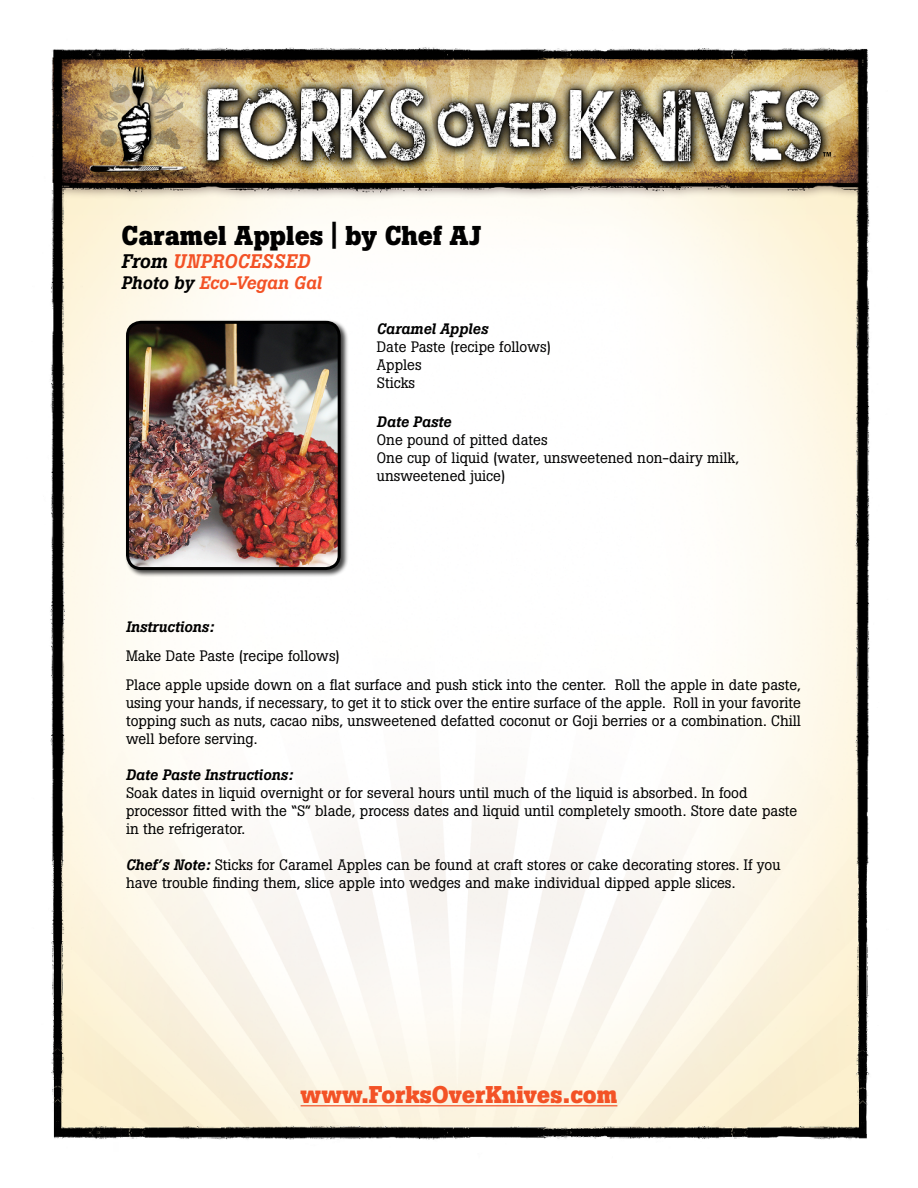
<style>
.page{position:relative;width:918px;height:1188px;background:#fff}
.page>*{position:absolute;margin:0;border:0;box-sizing:border-box;transform-origin:0 0}
.t1{font:700 27px "Boton";color:#000}
.t2{font:700 24px "Boton";color:#f35226}
.t3{font:italic 500 19.5px "Boton";letter-spacing:.02em;color:#f35226}
.t4{font:italic 500 18px "Boton";color:#f35226}
.t5{font:15px/18px "Boton";color:#000}
.t6{font:italic 500 15px "Boton";color:#000}
.s1{color:#000}
.s2{font-weight:500;font-style:italic}
</style>
<div class="page">
<img style="left:50px;top:47px;width:820px;height:1093px">
<hr style="left:301px;top:1105px;width:316px;height:1px;background:#f35226">
<div style="left:125px;top:320px;width:223px;height:258px;background:#000;opacity:.75"></div>
<img style="left:128px;top:322px;width:211px;height:247px">
<div style="left:126px;top:321px;width:215px;height:249px;border:3px solid #000;border-radius:13px"></div>
<h1 class="t1" style="left:122px;top:220px;width:361px">Caramel Apples | by Chef AJ</h1>
<h3 class="t3" style="left:122px;top:250px;width:190px"><span class="s1">From</span> UNPROCESSED</h3>
<p class="t4" style="left:122px;top:273px;width:202px"><span class="s1">Photo by</span> Eco-Vegan Gal</p>
<p class="t6" style="left:377px;top:320px;width:113px">Caramel Apples</p>
<p class="t5" style="left:377px;top:337px;width:176px">Date Paste (recipe follows)<br>Apples<br>Sticks</p>
<p class="t6" style="left:377px;top:413px;width:76px">Date Paste</p>
<p class="t5" style="left:377px;top:431px;width:364px">One pound of pitted dates<br>One cup of liquid (water, unsweetened non-dairy milk, unsweetened juice)</p>
<p class="t6" style="left:126px;top:618px;width:90px">Instructions:</p>
<p class="t5" style="left:126px;top:642px;width:677px;line-height:28.8px">Make Date Paste (recipe follows)<br>Place apple upside down on a flat surface and push stick into the center. Roll the apple in date paste,</p>
<p class="t5" style="left:126px;top:694px;width:676px;text-align:justify">using your hands, if necessary, to get it to stick over the entire surface of the apple. Roll in your favorite topping such as nuts, cacao nibs, unsweetened defatted coconut or Goji berries or a combination. Chill well before serving.</p>
<p class="t6" style="left:126px;top:766px;width:169px">Date Paste Instructions:</p>
<p class="t5" style="left:126px;top:784px;width:673px">Soak dates in liquid overnight or for several hours until much of the liquid is absorbed. In food processor fitted with the “S” blade, process dates and liquid until completely smooth. Store date paste in the refrigerator.</p>
<p class="t5" style="left:126px;top:856px;width:656px"><span class="s2">Chef’s Note:</span> Sticks for Caramel Apples can be found at craft stores or cake decorating stores. If you have trouble finding them, slice apple into wedges and make individual dipped apple slices.</p>
<h2 class="t2" style="left:301px;top:1081px;width:318px">www.ForksOverKnives.com</h2>
</div>
